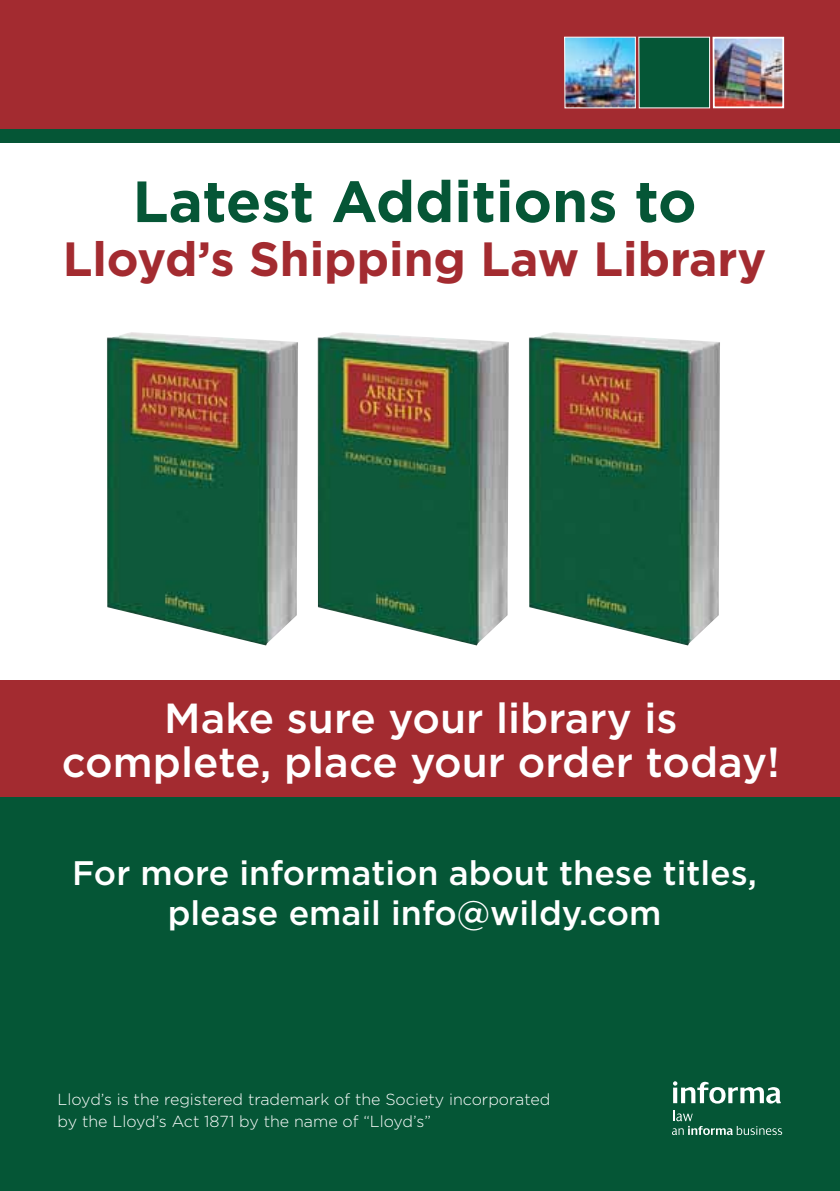
<style>
.page{position:relative;width:840px;height:1191px;background:#fff}
.page>*{position:absolute;margin:0;border:0;box-sizing:border-box;transform-origin:0 0}
.t1{font:700 58px "Gotham";color:#055636}
.t2{font:700 48px "Gotham";color:#a32b30}
.t3{font:500 42px/44px "Gotham";color:#fff;text-align:center}
.t4{font:500 34px/40px "Gotham";color:#fff;text-align:center}
.t5{font:300 16px/22px "Gotham";color:#fff}
</style>
<div class="page">
<div style="left:0;top:680px;width:839px;height:117px;background:#a32b30"></div>
<div style="left:0;top:0;width:839px;height:132px;background:#a32b30"></div>
<img style="left:529px;top:332px;width:190px;height:313px">
<img style="left:317px;top:332px;width:191px;height:313px">
<img style="left:107px;top:332px;width:191px;height:313px">
<div style="left:0;top:797px;width:839px;height:394px;background:#055636"></div>
<div style="left:0;top:130px;width:839px;height:13px;background:#055636"></div>
<svg style="left:673px;top:1081px;width:107px;height:22px"></svg>
<svg style="left:672px;top:1110px;width:109px;height:25px"></svg>
<img style="left:566px;top:39px;width:67px;height:67px">
<div style="left:564px;top:37px;width:71px;height:71px;border:1px solid #fff"></div>
<div style="left:638px;top:37px;width:71px;height:71px;background:#055636"></div>
<img style="left:715px;top:40px;width:65px;height:65px">
<div style="left:712px;top:37px;width:71px;height:71px;border:2px solid #fff"></div>
<h1 class="t1" style="left:132px;top:163px;width:565px">Latest Additions to</h1>
<h2 class="t2" style="left:63px;top:227px;width:704px">Lloyd’s Shipping Law Library</h2>
<h3 class="t3" style="left:62px;top:695px;width:719px">Make sure your library is complete, place your order today!</h3>
<h3 class="t4" style="left:72px;top:853px;width:686px">For more information about these titles, please email info@wildy.com</h3>
<p class="t5" style="left:58px;top:1088px;width:494px">Lloyd’s is the registered trademark of the Society incorporated by the Lloyd’s Act 1871 by the name of “Lloyd’s”</p>
</div>
